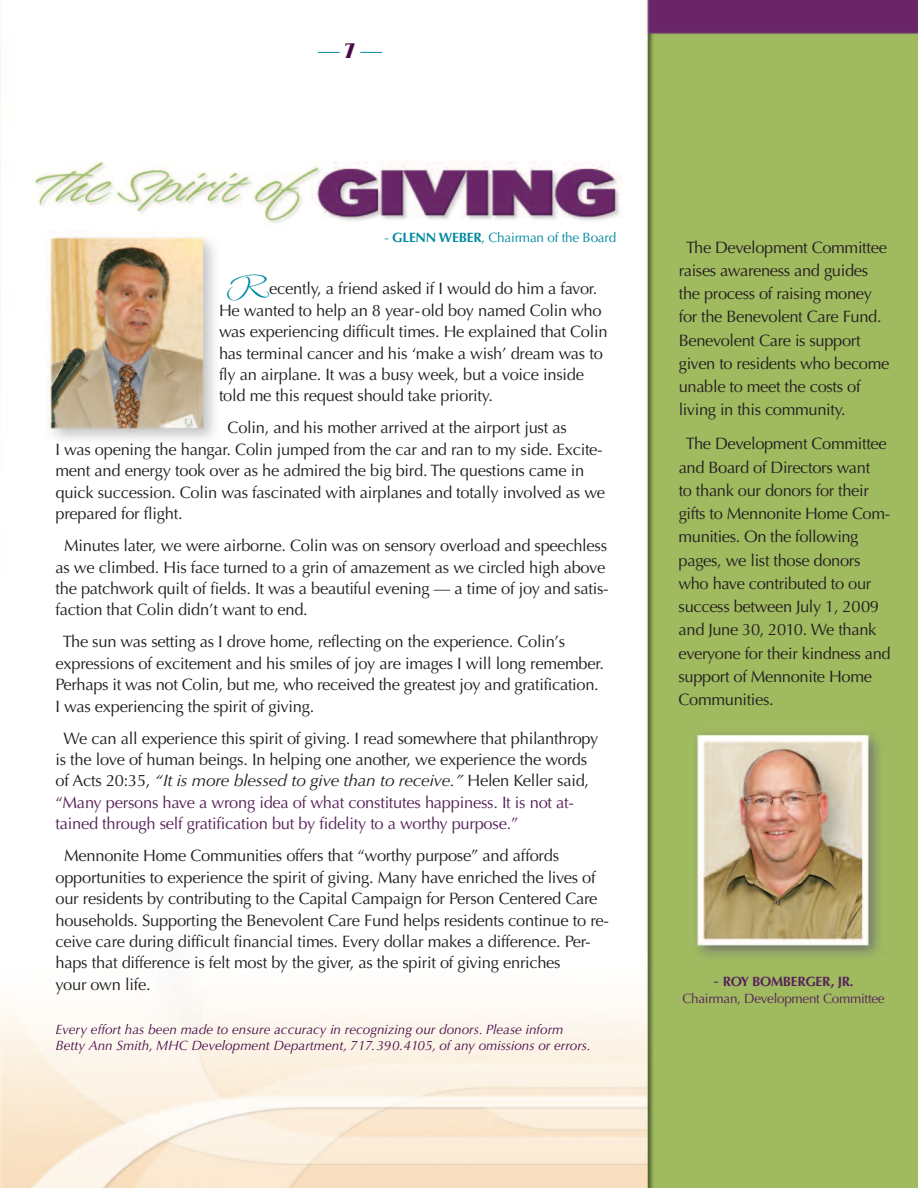
<style>
.page{position:relative;width:918px;height:1188px;background:#fff}
.page>*{position:absolute;margin:0;border:0;box-sizing:border-box;transform-origin:0 0}
.t1{font:18px "gogolatin";color:#480c49;scale:1.6 1}
.t2{font:16.5px/23.2px "Optima";letter-spacing:-.015em;color:#231f20}
.t3{font:italic 13.5px/16.5px "Optima";color:#480c49}
.t4{font:13.5px/16.5px "Optima";letter-spacing:-.02em;color:#57225a;text-align:center}
.t5{font:13.5px "Optima";letter-spacing:-.015em;color:#008aa0}
.s1{font-weight:700}
.s2{font-family:"Inspiration ROB";font-size:27px;color:#008aa0}
.s3{font-style:italic}
.s4{color:#57225a}
.s5{font-size:16.5px}
</style>
<div class="page">
<img style="left:0;top:0;width:918px;height:1188px">
<svg style="left:318px;top:52px;width:22px;height:1px"></svg>
<svg style="left:360px;top:52px;width:22px;height:1px"></svg>
<p class="t1" style="left:346px;top:40px;width:8px">7</p>
<p class="t5" style="left:384px;top:232px;width:233px">- <span class="s1">GLENN WEBER</span>, Chairman of the Board</p>
<p class="t2" style="left:219px;top:280px;width:390px;line-height:21.3px;text-indent:9px"><span class="s2">R</span>ecently, a friend asked if I would do him a favor.<br>He wanted to help an 8 year-old boy named Colin who was experiencing difficult times. He explained that Colin has terminal cancer and his ‘make a wish’ dream was to fly an airplane. It was a busy week, but a voice inside told me this request should take priority.</p>
<p class="t2" style="left:56px;top:419px;width:551px;line-height:21.3px;text-indent:172px">Colin, and his mother arrived at the airport just as<br>I was opening the hangar. Colin jumped from the car and ran to my side. Excite&shy;ment and energy took over as he admired the big bird. The questions came in quick succession. Colin was fascinated with airplanes and totally involved as we prepared for flight.</p>
<p class="t2" style="left:56px;top:536px;width:555px;line-height:21.3px;text-indent:9px">Minutes later, we were airborne. Colin was on sensory overload and speechless as we climbed. His face turned to a grin of amazement as we circled high above the patchwork quilt of fields. It was a beautiful evening — a time of joy and satis&shy;faction that Colin didn’t want to end.</p>
<p class="t2" style="left:56px;top:633px;width:550px;line-height:21.3px;text-indent:7px">The sun was setting as I drove home, reflecting on the experience. Colin’s expressions of excitement and his smiles of joy are images I will long remember.<br>Perhaps it was not Colin, but me, who received the greatest joy and gratification.<br>I was experiencing the spirit of giving.</p>
<p class="t2" style="left:55px;top:729px;width:544px;line-height:21.5px;text-indent:8px">We can all experience this spirit of giving. I read somewhere that philanthropy is the love of human beings. In helping one another, we experience the words of Acts 20:35, <span class="s3">“It is more blessed to give than to receive.”</span> Helen Keller said, <span class="s4">“Many persons have a wrong idea of what constitutes happiness. It is not at&shy;tained through self gratification but by fidelity to a worthy purpose.”</span></p>
<p class="t2" style="left:55px;top:847px;width:555px;line-height:21.5px;text-indent:9px">Mennonite Home Communities offers that “worthy purpose” and affords opportunities to experience the spirit of giving. Many have enriched the lives of our residents by contributing to the Capital Campaign for Person Centered Care households. Supporting the Benevolent Care Fund helps residents continue to re&shy;ceive care during difficult financial times. Every dollar makes a difference. Per&shy;haps that difference is felt most by the giver, as the spirit of giving enriches<br>your own life.</p>
<p class="t3" style="left:56px;top:1022px;width:537px">Every effort has been made to ensure accuracy in recognizing our donors. Please inform<br>Betty Ann Smith, MHC Development Department, 717.390.4105, of any omissions or errors.</p>
<p class="t2" style="left:679px;top:237px;width:212px;text-indent:7px">The Development Committee raises awareness and guides the process of raising money for the Benevolent Care Fund.<br>Benevolent Care is support given to residents who become unable to meet the costs of living in this community.</p>
<p class="t2" style="left:679px;top:434px;width:214px;text-indent:7px">The Development Committee and Board of Directors want<br>to thank our donors for their gifts to Mennonite Home Com&shy;munities. On the following pages, we list those donors who have contributed to our success between July 1, 2009 and June 30, 2010. We thank everyone for their kindness and support of Mennonite Home<br>Communities.</p>
<p class="t4" style="left:682px;top:975px;width:204px"><span class="s5">-</span> <span class="s1">ROY BOMBERGER, JR.<br></span>Chairman, Development Committee</p>
</div>
